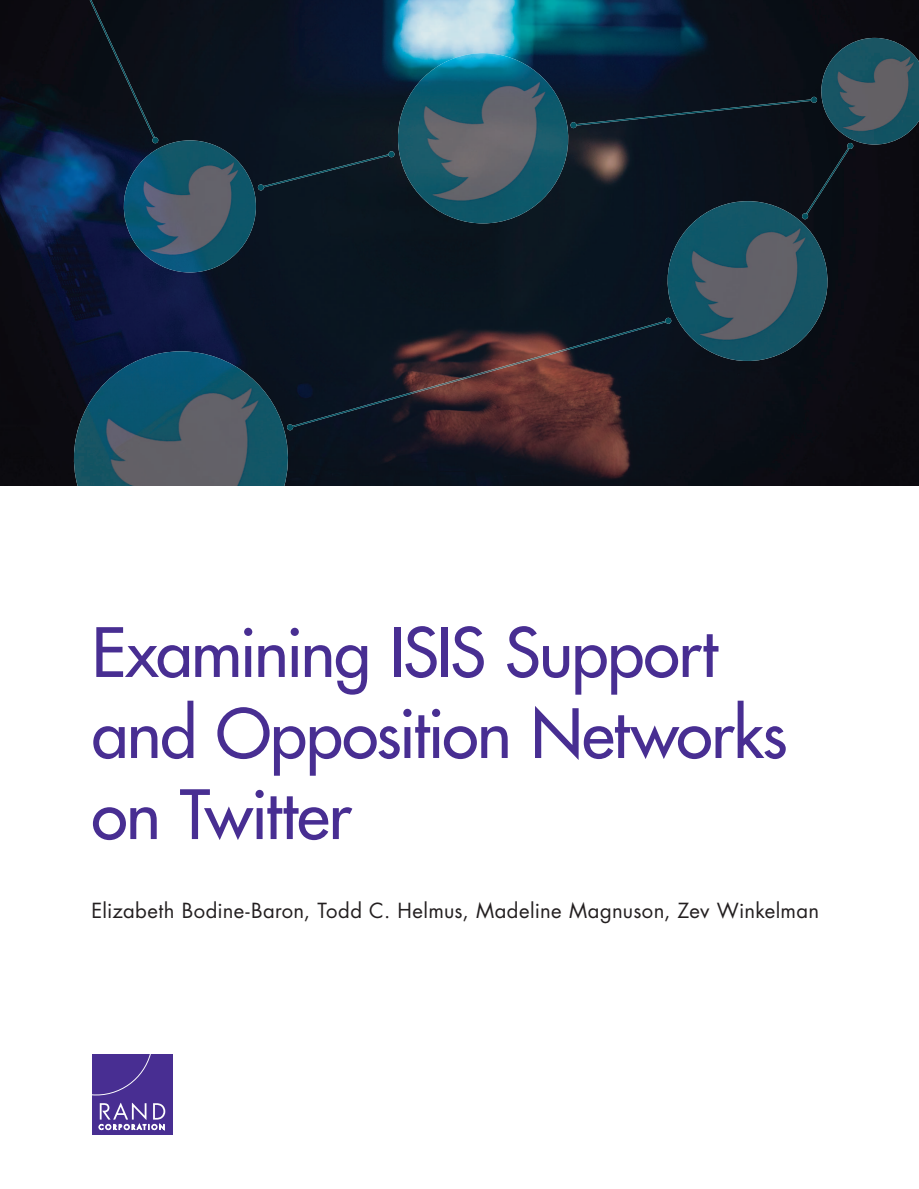
<style>
.page{position:relative;width:919px;height:1189px;background:#fff}
.page>*{position:absolute;margin:0;border:0;box-sizing:border-box;transform-origin:0 0}
.t1{font:500 66px/81px "Futura Std";letter-spacing:-.02em;color:#482e92}
.t2{font:20.25px "Futura Std";letter-spacing:.015em;color:#231f20}
.t3{font:6.75px "Futura Std";letter-spacing:.27em;color:#fff}
</style>
<div class="page">
<img style="left:0;top:0;width:918px;height:486px">
<div style="left:91px;top:1053px;width:81px;height:81px;background:#482e92"></div>
<svg style="left:91px;top:1053px;width:60px;height:43px"></svg>
<svg style="left:99px;top:1102px;width:66px;height:28px"></svg>
<img style="left:124px;top:140px;width:132px;height:133px">
<img style="left:292px;top:321px;width:373px;height:106px">
<svg style="left:289px;top:424px;width:4px;height:6px"></svg>
<svg style="left:665px;top:318px;width:2px;height:6px"></svg>
<div style="left:805px;top:148px;width:43px;height:66px;background:#080e15"></div>
<svg style="left:846px;top:144px;width:6px;height:5px"></svg>
<img style="left:576px;top:99px;width:234px;height:26px">
<svg style="left:810px;top:97px;width:6px;height:6px"></svg>
<svg style="left:570px;top:122px;width:6px;height:6px"></svg>
<img style="left:263px;top:154px;width:125px;height:33px">
<svg style="left:388px;top:151px;width:6px;height:6px"></svg>
<svg style="left:258px;top:184px;width:6px;height:6px"></svg>
<div style="left:87px;top:0;width:68px;height:138px;background:#0b0f17"></div>
<svg style="left:152px;top:137px;width:6px;height:6px"></svg>
<img style="left:398px;top:53px;width:170px;height:170px">
<img style="left:667px;top:201px;width:160px;height:160px">
<img style="left:820px;top:38px;width:98px;height:106px">
<img style="left:74px;top:351px;width:215px;height:135px">
<h1 class="t1" style="left:91px;top:621px;width:697px">Examining ISIS Support and Opposition Networks on Twitter</h1>
<p class="t2" style="left:91px;top:900px;width:728px">Elizabeth Bodine-Baron, Todd C. Helmus, Madeline Magnuson, Zev Winkelman</p>
<p class="t3" style="left:99px;top:1123px;width:67px">CORPORATION</p>
</div>
